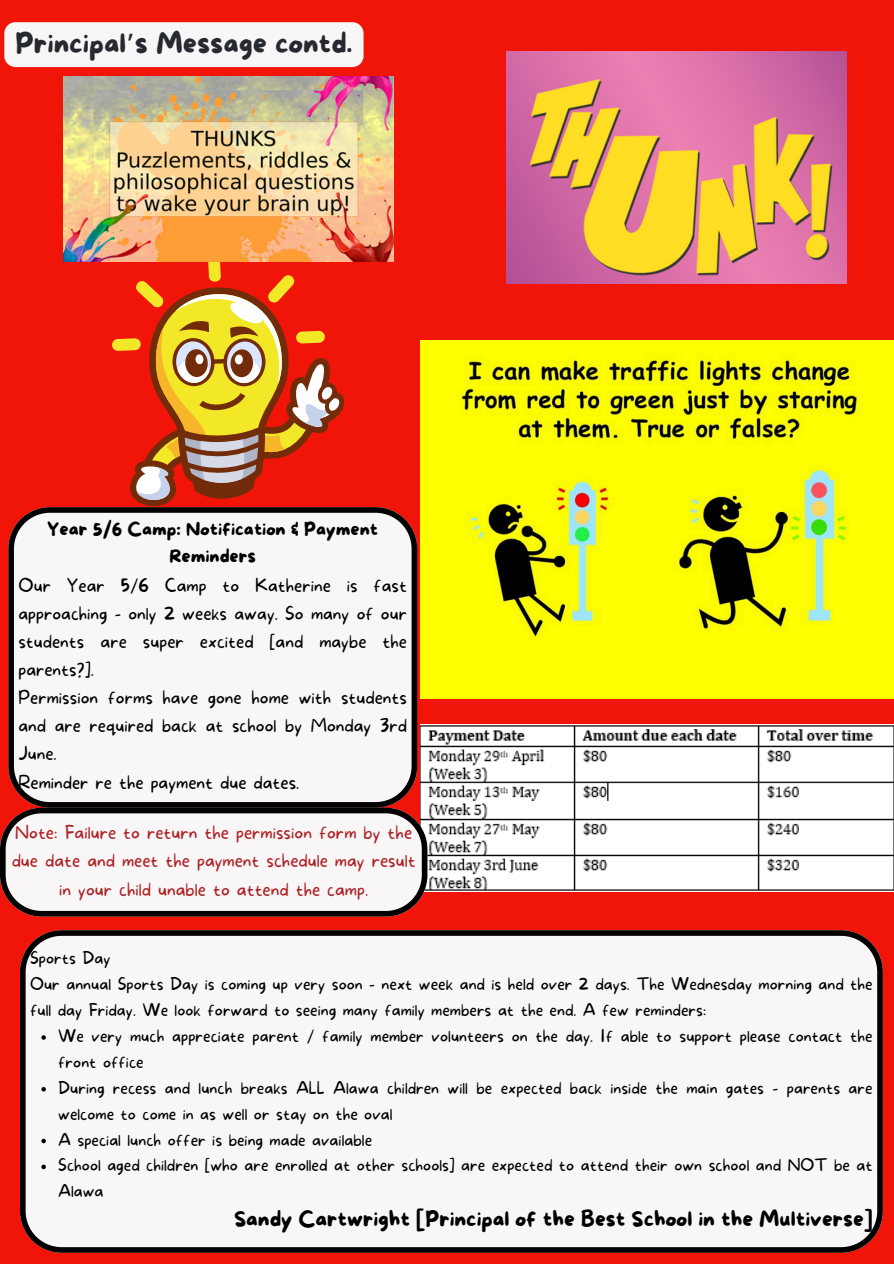
<style>
.page{position:relative;width:894px;height:1264px;background:#fff}
.page>*{position:absolute;margin:0;border:0;box-sizing:border-box;transform-origin:0 0}
.t1{font:27.75px "More Sugar";color:#262a30}
.t2{font:21px "More Sugar";color:#000}
.t3{font:100 18px/28.2px "More Sugar";color:#000;text-align:justify}
.t4{font:100 18px/28.2px "More Sugar";color:#ae2226;text-align:center}
.t5{font:18px/27px "More Sugar";color:#000;text-align:center}
.t6{font:100 16.5px/25.8px "More Sugar";color:#000}
.s1{font-family:"Noto Sans Gurmukhi"}
</style>
<div class="page">
<div style="left:0;top:0;width:893px;height:1263px;background:#f11409"></div>
<div style="left:20px;top:930px;width:862px;height:322px;background:#f8f6f6"></div>
<svg style="left:41px;top:1035px;width:5px;height:4px"></svg>
<svg style="left:41px;top:1086px;width:5px;height:5px"></svg>
<svg style="left:41px;top:1138px;width:5px;height:5px"></svg>
<svg style="left:41px;top:1164px;width:5px;height:5px"></svg>
<svg style="left:112px;top:262px;width:233px;height:245px"></svg>
<img style="left:64px;top:76px;width:330px;height:186px">
<img style="left:506px;top:52px;width:339px;height:232px">
<svg style="left:8px;top:507px;width:409px;height:300px;background:#e9e4e4"></svg>
<img style="left:420px;top:724px;width:473px;height:167px">
<img style="left:420px;top:341px;width:473px;height:357px">
<div style="left:4px;top:22px;width:359px;height:45px;background:#f8f6f6"></div>
<svg style="left:0;top:807px;width:427px;height:109px;background:#dad2d2"></svg>
<p class="t1" style="left:15px;top:28px;width:338px">Principal<span class="s1">’</span>s Message contd.</p>
<p class="t5" style="left:47px;top:517px;width:332px">Year 5/6 Camp: Notification &amp; Payment<br>Reminders</p>
<p class="t3" style="left:18px;top:571px;width:390px">Our Year 5/6 Camp to Katherine is fast approaching - only 2 weeks away. So many of our students are super excited [and maybe the parents?].</p>
<p class="t3" style="left:18px;top:684px;width:390px">Permission forms have gone home with students and are required back at school by Monday 3rd June.</p>
<p class="t3" style="left:18px;top:768px;width:282px">Reminder re the payment due dates.</p>
<p class="t4" style="left:12px;top:819px;width:405px">Note: Failure to return the permission form by the due date and meet the payment schedule may result in your child unable to attend the camp.</p>
<h1 class="t6" style="left:30px;top:946px;width:82px">Sports Day</h1>
<p class="t6" style="left:30px;top:972px;width:843px">Our annual Sports Day is coming up very soon - next week and is held over 2 days. The Wednesday morning and the full day Friday. We look forward to seeing many family members at the end. A few reminders:</p>
<p class="t6" style="left:58px;top:1023px;width:815px">We very much appreciate parent / family member volunteers on the day. If able to support please contact the front office</p>
<p class="t6" style="left:58px;top:1075px;width:815px">During recess and lunch breaks ALL Alawa children will be expected back inside the main gates - parents are welcome to come in as well or stay on the oval</p>
<p class="t6" style="left:58px;top:1127px;width:315px">A special lunch offer is being made available</p>
<p class="t6" style="left:58px;top:1153px;width:815px">School aged children [who are enrolled at other schools] are expected to attend their own school and NOT be at<br>Alawa</p>
<p class="t2" style="left:234px;top:1207px;width:640px">Sandy Cartwright [Principal of the Best School in the Multiverse]</p>
</div>
